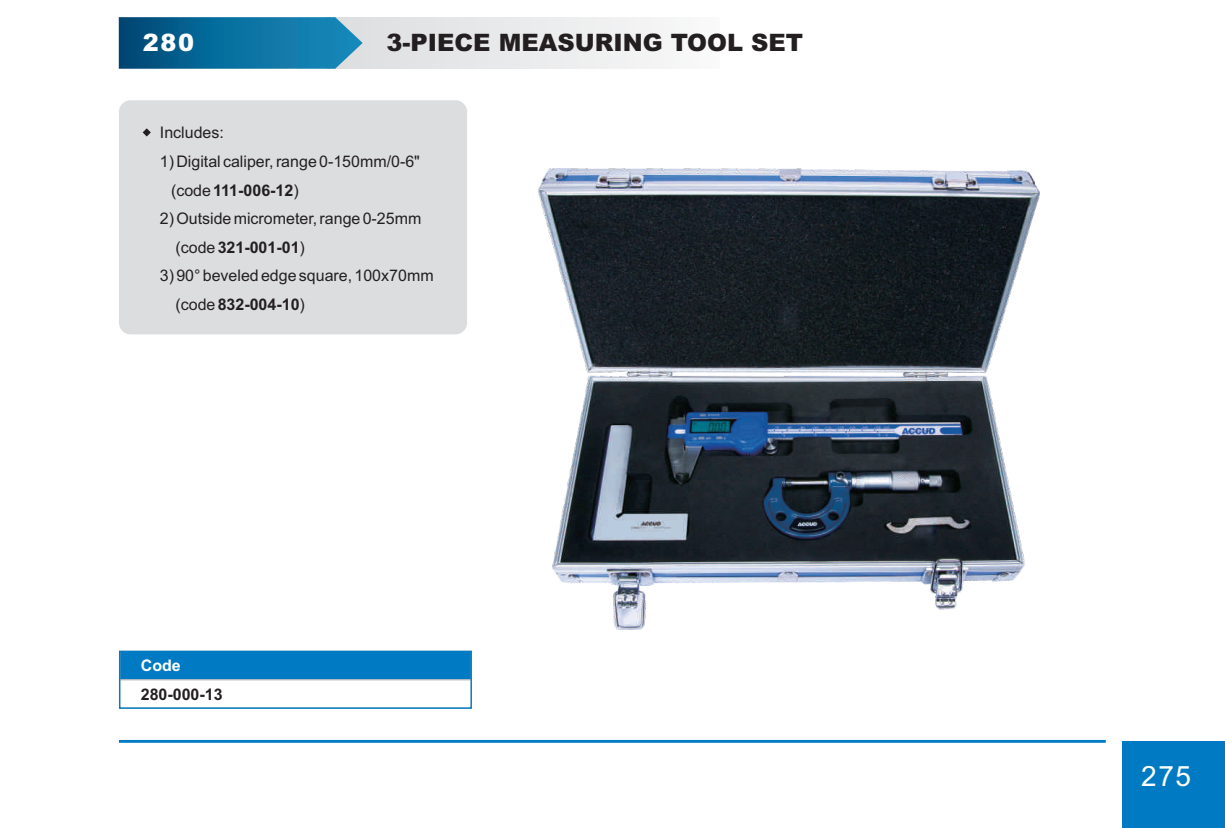
<style>
.page{position:relative;width:1225px;height:828px;background:#fff}
.page>*{position:absolute;margin:0;border:0;box-sizing:border-box;transform-origin:0 0}
.t1{font:28px "Arial";color:#fff}
.t2{font:italic 900 24px "Arial";color:#231f20}
.t3{font:italic 900 24px "Arial";color:#fff}
.t4{font:16px/28.6px "Arial";color:#231f20}
.t5{font:700 16px "Arial";color:#231f20}
.t6{font:700 16px "Arial";color:#fff}
.s1{font-weight:700}
</style>
<div class="page">
<hr style="left:119px;top:740px;width:986px;height:3px;background:#007bc3">
<div style="left:119px;top:100px;width:348px;height:234px;background:#dcdddf;border-radius:12px"></div>
<svg style="left:143px;top:128px;width:8px;height:8px"></svg>
<img style="left:539px;top:168px;width:500px;height:461px">
<div style="left:121px;top:652px;width:349px;height:29px;background:#007bc3"></div>
<div style="left:119px;top:650px;width:353px;height:59px;border:1px solid #007bc3"></div>
<div style="left:325px;top:17px;width:395px;height:52px;background:linear-gradient(to bottom,#ebeced,#ebeced)"></div>
<svg style="left:119px;top:17px;width:244px;height:52px"></svg>
<div style="left:1122px;top:741px;width:103px;height:87px;background:#007bc3"></div>
<h2 class="t3" style="left:143px;top:34px;width:53px">280</h2>
<h2 class="t2" style="left:386px;top:34px;width:418px">3-PIECE MEASURING TOOL SET</h2>
<p class="t4" style="left:160px;top:120px;width:66px">Includes:</p>
<p class="t4" style="left:171px;top:148px;width:250px;text-indent:-11px">1) Digital caliper, range 0-150mm/0-6" (code <span class="s1">111-006-12</span>)</p>
<p class="t4" style="left:175px;top:206px;width:247px;text-indent:-16px">2) Outside micrometer, range 0-25mm (code <span class="s1">321-001-01</span>)</p>
<p class="t4" style="left:175px;top:263px;width:260px;text-indent:-16px">3) 90° beveled edge square, 100x70mm (code <span class="s1">832-004-10</span>)</p>
<p class="t6" style="left:141px;top:659px;width:41px">Code</p>
<p class="t5" style="left:141px;top:688px;width:83px">280-000-13</p>
<h1 class="t1" style="left:1141px;top:766px;width:51px">275</h1>
</div>
